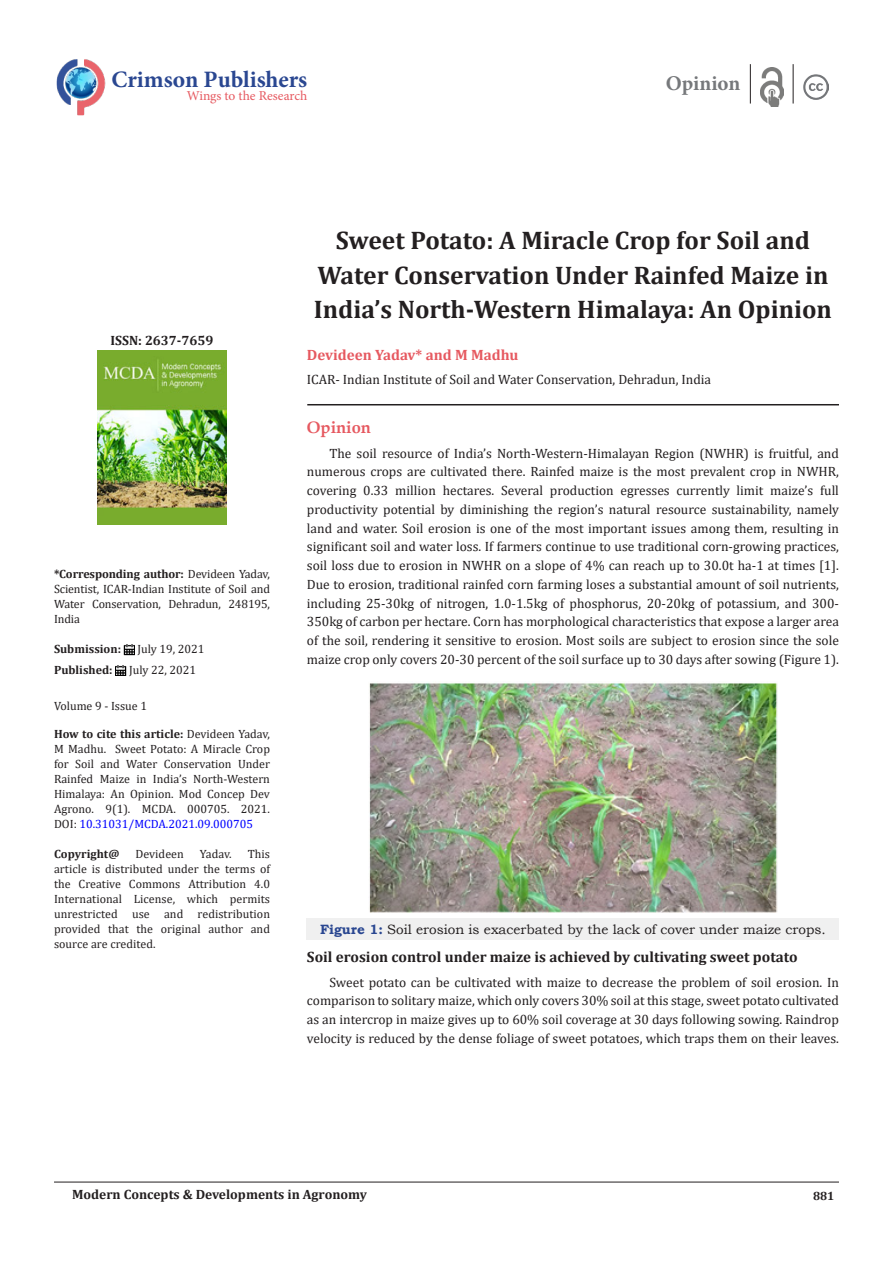
<style>
.page{position:relative;width:893px;height:1263px;background:#fff}
.page>*{position:absolute;margin:0;border:0;box-sizing:border-box;transform-origin:0 0}
.t1{font:700 25.5px/34.5px "Cambria";color:#231f20;text-align:center}
.t2{font:700 23.55px "Minion Pro";color:#2a4791}
.t3{font:700 21px "Minion Pro";color:#76787b}
.t4{font:700 16.5px "Book Antiqua";color:#e65960}
.Body_Text{font:700 15px "Cambria";color:#231f20}
.t5{font:700 15px "Cambria";color:#e65960}
.Body_Text-2{font:13.5px/18.8px "Cambria";color:#231f20;text-align:justify}
.t6{font:13.5px "Bookman Old Style";color:#231f20}
.t7{font:700 13.5px "Cambria";color:#231f20}
.t8{font:13.5px "Minion Pro";color:#e65960}
.t9{font:12px/15px "Cambria";color:#231f20;text-align:justify}
.t10{font:700 12px "Cambria";color:#231f20}
.s1{font-weight:700}
.s2{color:#00f}
.s3{font-weight:700;color:#2a4791}
</style>
<div class="page">
<hr style="left:54px;top:1182px;width:785px;height:1px;background:#231f20">
<div style="left:307px;top:918px;width:532px;height:22px;background:#f0f0f0"></div>
<img style="left:369px;top:682px;width:408px;height:230px">
<img style="left:56px;top:59px;width:50px;height:57px">
<hr style="left:750px;top:64px;width:1px;height:40px;background:#231f20">
<img style="left:760px;top:67px;width:23px;height:40px">
<hr style="left:793px;top:64px;width:1px;height:40px;background:#231f20">
<img style="left:803px;top:74px;width:26px;height:26px">
<hr style="left:307px;top:404px;width:532px;height:1px;background:#231f20">
<svg style="left:124px;top:644px;width:11px;height:11px"></svg>
<svg style="left:115px;top:665px;width:11px;height:11px"></svg>
<img style="left:97px;top:351px;width:130px;height:173px">
<p class="t2" style="left:111px;top:63px;width:197px">Crimson Publishers</p>
<p class="t8" style="left:187px;top:87px;width:122px">Wings to the Research</p>
<p class="t3" style="left:666px;top:69px;width:76px">Opinion</p>
<p class="t7" style="left:110px;top:331px;width:104px">ISSN: 2637-7659</p>
<p class="t9" style="left:54px;top:567px;width:218px"><span class="s1">*Corresponding author:</span> Devideen Yadav, Scientist, ICAR-Indian Institute of Soil and Water Conservation, Dehradun, 248195, India</p>
<p class="t10" style="left:54px;top:641px;width:69px">Submission:</p>
<p class="t9" style="left:137px;top:642px;width:69px">July 19, 2021</p>
<p class="t10" style="left:54px;top:662px;width:60px">Published:</p>
<p class="t9" style="left:129px;top:663px;width:69px">July 22, 2021</p>
<p class="t9" style="left:54px;top:698px;width:95px">Volume 9 - Issue 1</p>
<p class="t9" style="left:54px;top:726px;width:218px"><span class="s1">How to cite this article:</span> Devideen Yadav, M Madhu. Sweet Potato: A Miracle Crop for Soil and Water Conservation Under Rainfed Maize in India’s North-Western Himalaya: An Opinion. Mod Concep Dev Agrono. 9(1). MCDA. 000705. 2021.<br>DOI: <span class="s2">10.31031/MCDA.2021.09.000705</span></p>
<p class="t10" style="left:54px;top:845px;width:67px">Copyright@</p>
<p class="t9" style="left:135px;top:846px;width:50px">Devideen</p>
<p class="t9" style="left:200px;top:846px;width:33px">Yadav.</p>
<p class="t9" style="left:54px;top:846px;width:218px;text-indent:194px">This article is distributed under the terms of the Creative Commons Attribution 4.0<br>International License, which permits unrestricted use and redistribution provided that the original author and source are credited.</p>
<p class="t1" style="left:314px;top:223px;width:520px">Sweet Potato: A Miracle Crop for Soil and<br>Water Conservation Under Rainfed Maize in<br>India’s North-Western Himalaya: An Opinion</p>
<p class="t5" style="left:307px;top:345px;width:213px">Devideen Yadav* and M Madhu</p>
<p class="Body_Text-2" style="left:307px;top:370px;width:406px">ICAR- Indian Institute of Soil and Water Conservation, Dehradun, India</p>
<p class="t4" style="left:307px;top:416px;width:66px">Opinion</p>
<p class="Body_Text-2" style="left:307px;top:443px;width:534px;text-indent:22px">The soil resource of India’s North-Western-Himalayan Region (NWHR) is fruitful, and numerous crops are cultivated there. Rainfed maize is the most prevalent crop in NWHR, covering 0.33 million hectares. Several production egresses currently limit maize’s full productivity potential by diminishing the region’s natural resource sustainability, namely land and water. Soil erosion is one of the most important issues among them, resulting in significant soil and water loss. If farmers continue to use traditional corn-growing practices, soil loss due to erosion in NWHR on a slope of 4% can reach up to 30.0t ha-1 at times [1].<br>Due to erosion, traditional rainfed corn farming loses a substantial amount of soil nutrients, including 25-30kg of nitrogen, 1.0-1.5kg of phosphorus, 20-20kg of potassium, and 300- 350kg of carbon per hectare. Corn has morphological characteristics that expose a larger area of the soil, rendering it sensitive to erosion. Most soils are subject to erosion since the sole maize crop only covers 20-30 percent of the soil surface up to 30 days after sowing (Figure 1).</p>
<p class="t6" style="left:320px;top:920px;width:507px"><span class="s3">Figure 1:</span> Soil erosion is exacerbated by the lack of cover under maize crops.</p>
<p class="Body_Text" style="left:307px;top:946px;width:492px">Soil erosion control under maize is achieved by cultivating sweet potato</p>
<p class="Body_Text-2" style="left:307px;top:972px;width:534px;text-indent:22px">Sweet potato can be cultivated with maize to decrease the problem of soil erosion. In comparison to solitary maize, which only covers 30% soil at this stage, sweet potato cultivated as an intercrop in maize gives up to 60% soil coverage at 30 days following sowing. Raindrop velocity is reduced by the dense foliage of sweet potatoes, which traps them on their leaves.</p>
<p class="t7" style="left:72px;top:1185px;width:296px">Modern Concepts &amp; Developments in Agronomy</p>
<p class="t10" style="left:813px;top:1187px;width:23px">881</p>
</div>
